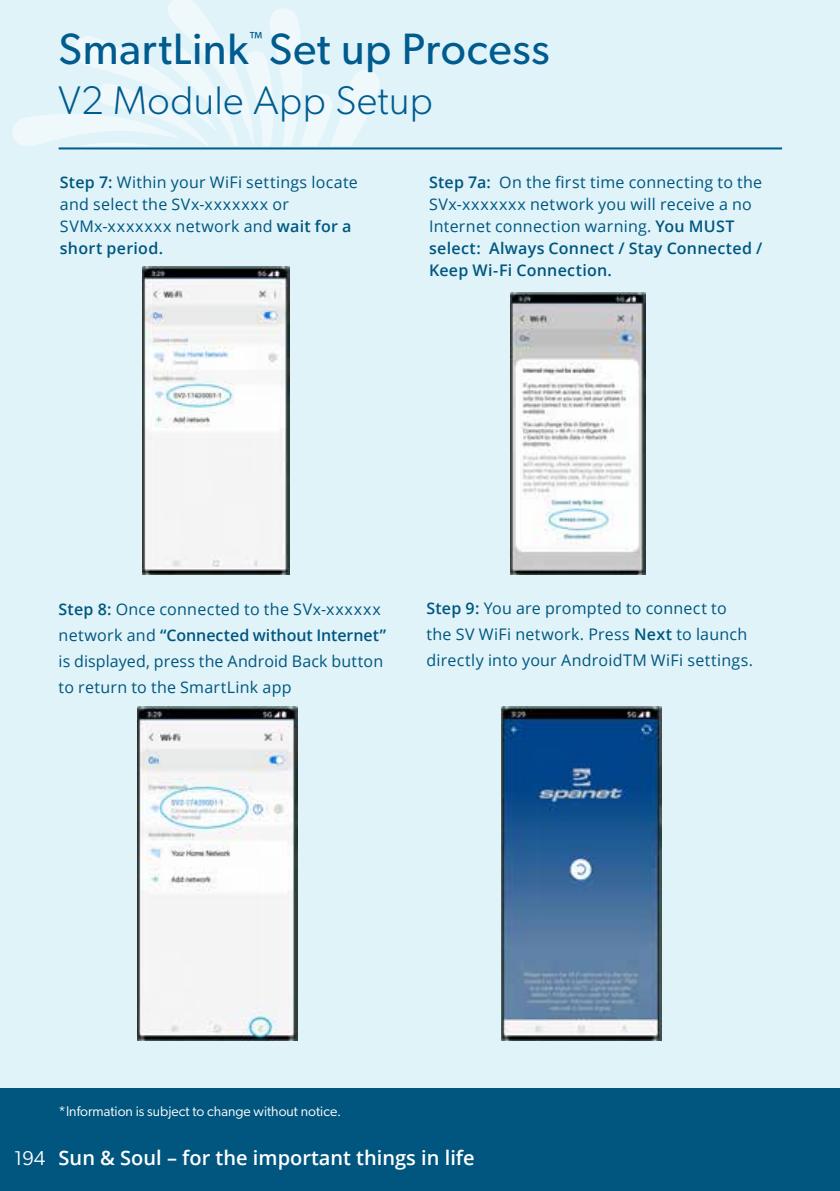
<style>
.page{position:relative;width:840px;height:1191px;background:#fff}
.page>*{position:absolute;margin:0;border:0;box-sizing:border-box;transform-origin:0 0}
.t1{font:44px "Gibson";letter-spacing:.015em;color:#005b8e}
.t2{font:300 40px "Gibson";letter-spacing:.01em;color:#005b8e}
.t3{font:600 20px "Open Sans";color:#fff}
.t4{font:16px/22px "Open Sans";letter-spacing:.015em;color:#00567e}
.t5{font:16px "Gibson";color:#005b8e}
.t6{font:14px "Gibson";color:#fff}
.s1{font-weight:600}
.s2{font-family:"Gibson";font-weight:400}
</style>
<div class="page">
<div style="left:0;top:0;width:839px;height:1191px;background:#dff3f9"></div>
<div style="left:0;top:1089px;width:839px;height:102px;background:#00567e"></div>
<hr style="left:59px;top:147px;width:722px;height:2px;background:#005b8e">
<svg style="left:13px;top:0;width:367px;height:145px"></svg>
<img style="left:142px;top:266px;width:148px;height:308px">
<img style="left:510px;top:292px;width:135px;height:282px">
<img style="left:138px;top:706px;width:159px;height:334px">
<img style="left:501px;top:706px;width:160px;height:334px">
<p class="t5" style="left:249px;top:28px;width:15px">™</p>
<h1 class="t1" style="left:59px;top:22px;width:492px">SmartLink Set up Process</h1>
<h2 class="t2" style="left:59px;top:76px;width:375px">V2 Module App Setup</h2>
<p class="t4" style="left:60px;top:171px;width:299px"><span class="s1">Step 7:</span> Within your WiFi settings locate and select the SVx-xxxxxxx or<br>SVMx-xxxxxxx network and <span class="s1">wait for a short period.</span></p>
<p class="t4" style="left:429px;top:171px;width:334px"><span class="s1">Step 7a:</span> On the first time connecting to the SVx-xxxxxxx network you will receive a no Internet connection warning. <span class="s1">You MUST select: Always Connect / Stay Connected / Keep Wi-Fi Connection.</span></p>
<p class="t4" style="left:59px;top:596px;width:329px;line-height:26px"><span class="s1">Step 8:</span> Once connected to the SVx-xxxxxx network and <span class="s1">“Connected without Internet” </span>is displayed, press the Android Back button to return to the SmartLink app</p>
<p class="t4" style="left:426px;top:594px;width:328px;line-height:26px"><span class="s1">Step 9:</span> You are prompted to connect to the SV WiFi network. Press <span class="s1">Next</span> to launch directly into your AndroidTM WiFi settings.</p>
<p class="t6" style="left:59px;top:1102px;width:284px">*Information is subject to change without notice.</p>
<p class="t3" style="left:14px;top:1143px;width:462px"><span class="s2">194</span> Sun &amp; Soul – for the important things in life</p>
</div>
